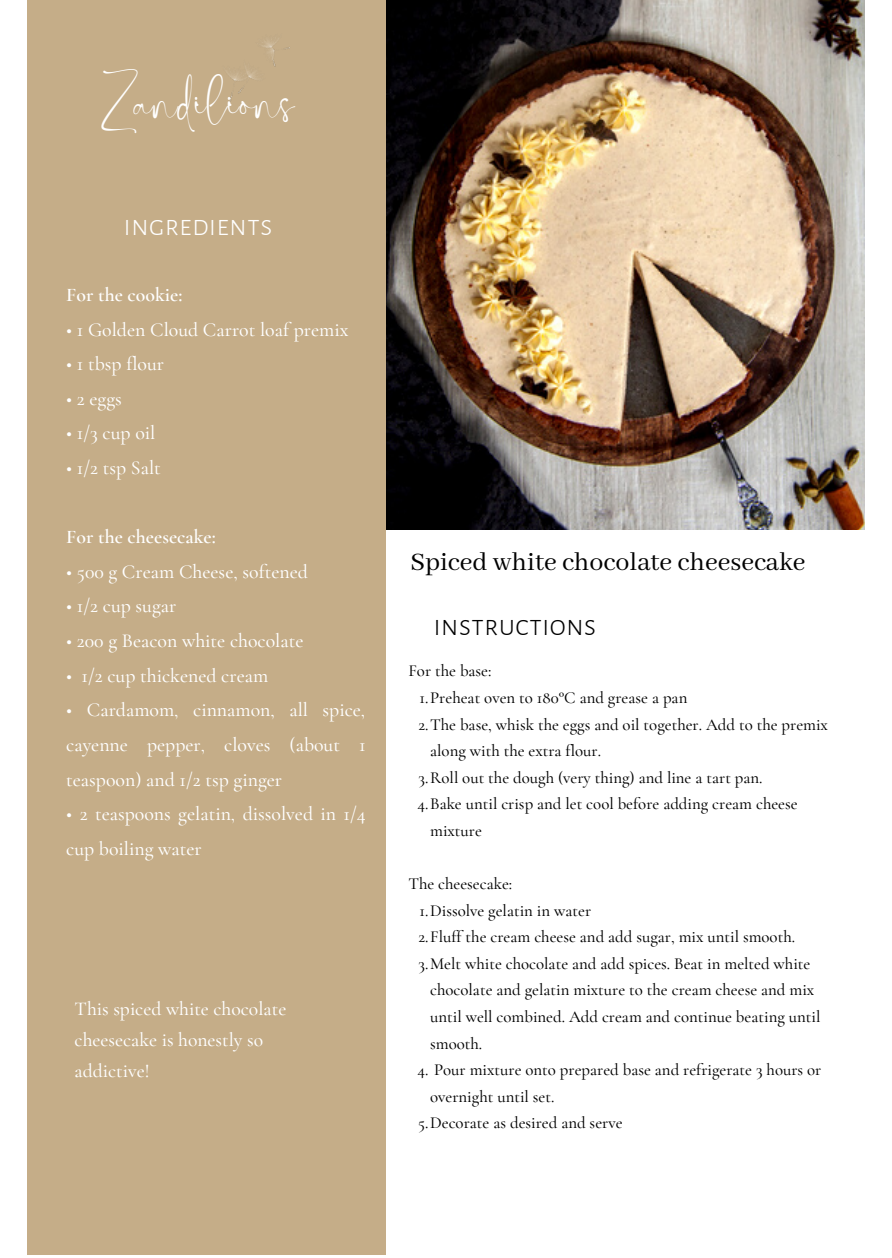
<style>
.page{position:relative;width:892px;height:1258px;background:#fff}
.page>*{position:absolute;margin:0;border:0;box-sizing:border-box;transform-origin:0 0}
.t1{font:300 30px "Alegreya Sans SC";color:#000}
.t2{font:300 30px "Alegreya Sans SC";color:#fff}
.t3{font:27.9px "Abhaya Libre";color:#000}
.t4{font:26.7px "Blastine";letter-spacing:.035em;color:#fff}
.t5{font:500 19.8px/34.5px "Cormorant Garamond";color:#fff;text-align:justify}
.t6{font:600 19.8px "Cormorant Garamond";color:#fff}
.t7{font:500 19.5px/30.9px "Cormorant Garamond";color:#fff}
.t8{font:500 16.8px "Cormorant Garamond";color:#000}
</style>
<div class="page">
<img style="left:385px;top:0;width:479px;height:530px">
<div style="left:27px;top:0;width:358px;height:1255px;background:#c5ad88"></div>
<img style="left:229px;top:42px;width:61px;height:60px">
<h3 class="t4" style="left:101px;top:106px;width:194px">Zandilions</h3>
<h1 class="t2" style="left:124px;top:211px;width:150px">ingredients</h1>
<p class="t6" style="left:66px;top:283px;width:118px">For the cookie:</p>
<p class="t5" style="left:66px;top:312px;width:284px">• 1 Golden Cloud Carrot loaf premix</p>
<p class="t5" style="left:66px;top:347px;width:99px">• 1 tbsp flour</p>
<p class="t5" style="left:66px;top:381px;width:57px">• 2 eggs</p>
<p class="t5" style="left:66px;top:416px;width:91px">• 1/3 cup oil</p>
<p class="t5" style="left:66px;top:450px;width:96px">• 1/2 tsp Salt</p>
<p class="t6" style="left:66px;top:525px;width:151px">For the cheesecake:</p>
<p class="t5" style="left:66px;top:554px;width:243px">• 500 g Cream Cheese, softened</p>
<p class="t5" style="left:66px;top:589px;width:112px">• 1/2 cup sugar</p>
<p class="t5" style="left:66px;top:623px;width:239px">• 200 g Beacon white chocolate</p>
<p class="t5" style="left:66px;top:658px;width:203px">• 1/2 cup thickened cream</p>
<p class="t5" style="left:66px;top:693px;width:301px">• Cardamom, cinnamon, all spice, cayenne pepper, cloves (about 1 teaspoon) and 1/2 tsp ginger</p>
<p class="t5" style="left:66px;top:796px;width:301px">• 2 teaspoons gelatin, dissolved in 1/4 cup boiling water</p>
<p class="t7" style="left:75px;top:993px;width:213px">This spiced white chocolate cheesecake is honestly so addictive!</p>
<h2 class="t3" style="left:410px;top:546px;width:396px">Spiced white chocolate cheesecake</h2>
<h1 class="t1" style="left:433px;top:611px;width:164px">instructions</h1>
<p class="t8" style="left:408px;top:661px;width:85px">For the base:</p>
<p class="t8" style="left:419px;top:687px;width:269px">1.Preheat oven to 180°C and grease a pan</p>
<p class="t8" style="left:418px;top:714px;width:411px">2.The base, whisk the eggs and oil together. Add to the premix</p>
<p class="t8" style="left:430px;top:741px;width:172px">along with the extra flour.</p>
<p class="t8" style="left:418px;top:767px;width:345px">3.Roll out the dough (very thing) and line a tart pan.</p>
<p class="t8" style="left:417px;top:794px;width:381px">4.Bake until crisp and let cool before adding cream cheese</p>
<p class="t8" style="left:430px;top:820px;width:53px">mixture</p>
<p class="t8" style="left:408px;top:873px;width:105px">The cheesecake:</p>
<p class="t8" style="left:419px;top:900px;width:173px">1.Dissolve gelatin in water</p>
<p class="t8" style="left:418px;top:927px;width:378px">2.Fluff the cream cheese and add sugar, mix until smooth.</p>
<p class="t8" style="left:418px;top:953px;width:393px">3.Melt white chocolate and add spices. Beat in melted white</p>
<p class="t8" style="left:430px;top:980px;width:385px">chocolate and gelatin mixture to the cream cheese and mix</p>
<p class="t8" style="left:430px;top:1006px;width:391px">until well combined. Add cream and continue beating until</p>
<p class="t8" style="left:430px;top:1033px;width:54px">smooth.</p>
<p class="t8" style="left:417px;top:1059px;width:405px">4. Pour mixture onto prepared base and refrigerate 3 hours or</p>
<p class="t8" style="left:430px;top:1086px;width:126px">overnight until set.</p>
<p class="t8" style="left:418px;top:1113px;width:206px">5.Decorate as desired and serve</p>
</div>
